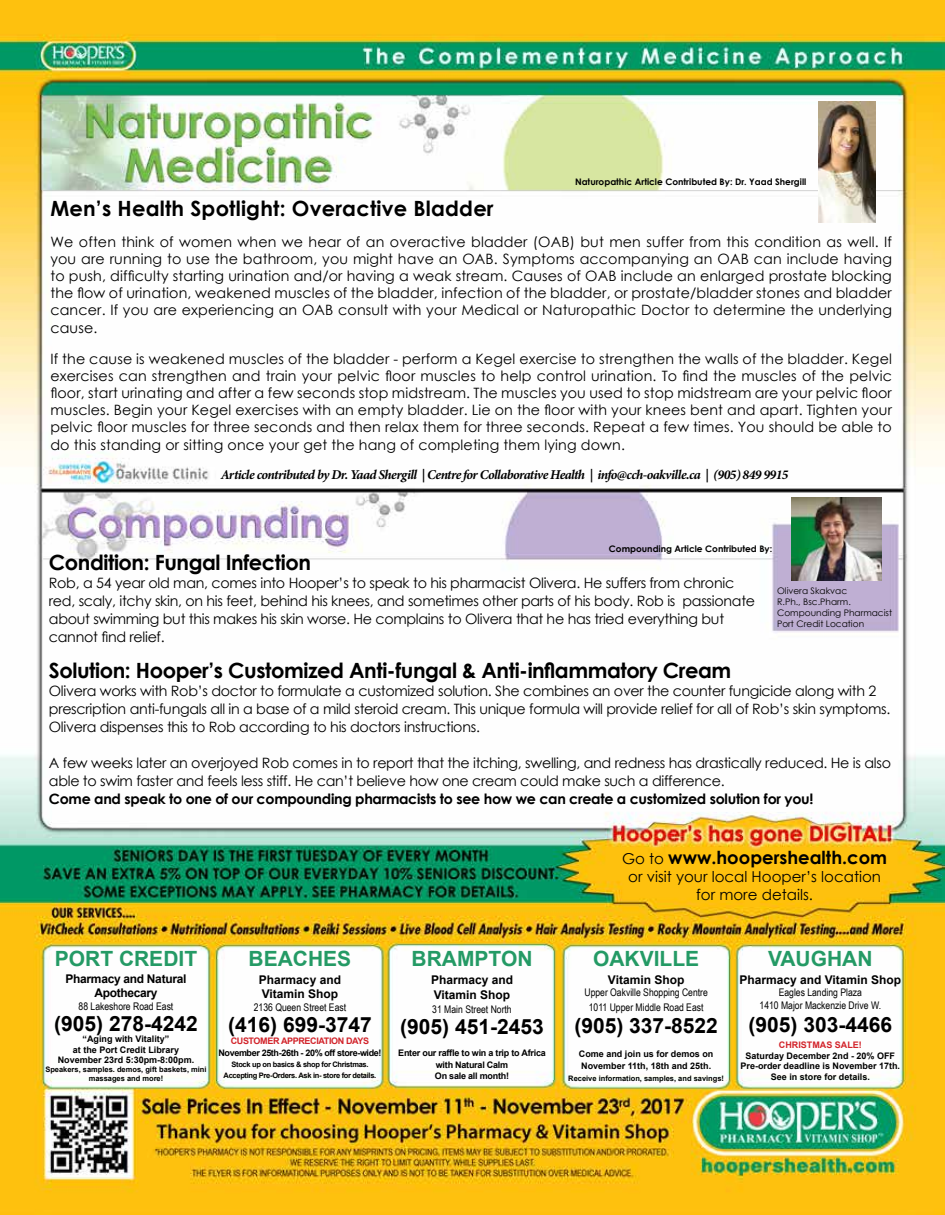
<style>
.page{position:relative;width:945px;height:1215px;background:#fff}
.page>*{position:absolute;margin:0;border:0;box-sizing:border-box;transform-origin:0 0}
.t1{font:700 21px "Century Gothic";letter-spacing:-.02em;color:#000}
.t2{font:700 21px "Arial";color:#000}
.t3{font:700 21px "Arial";color:#249a65}
.t4{font:700 21px "Century Gothic";letter-spacing:.01em;color:#000}
.t5{font:700 18px "Century Gothic";color:#000}
.t6{font:15px/18px "Century Gothic";color:#000;text-align:center}
.t7{font:14.25px/17.1px "Century Gothic";letter-spacing:-.02em;color:#000}
.t8{font:700 14.25px "Century Gothic";letter-spacing:-.02em;color:#000}
.t9{font:italic 700 13.5px "Minion Pro";letter-spacing:-.04em;color:#000}
.t10{font:700 12px/15px "Arial";color:#000}
.t11{font:700 12px/14.4px "Arial";letter-spacing:-.025em;color:#000;text-align:center}
.t12{font:10.5px/12.6px "Arial Narrow";color:#000;text-align:center}
.t13{font:700 9px/10.8px "Arial";color:#000;text-align:center}
.t14{font:700 9px "Century Gothic";color:#000}
.t15{font:9px/10.8px "Century Gothic";color:#000}
.t16{font:700 9px/11.2px "Arial";letter-spacing:-.025em;color:#000;text-align:center}
.t17{font:700 9px "Arial";letter-spacing:-.04em;color:#000}
.t18{font:700 9px "Arial";letter-spacing:-.04em;color:#d2232a}
.t19{font:700 9px "Arial";color:#d2232a}
.t20{font:700 7.5px/9px "Arial";color:#000;text-align:center}
.t21{font:700 7.5px/11.2px "Arial";letter-spacing:-.04em;color:#000;text-align:center}
.s1{font-weight:400;font-size:15px}
</style>
<div class="page">
<img style="left:0;top:0;width:945px;height:1215px">
<img style="left:818px;top:102px;width:57px;height:120px">
<img style="left:792px;top:498px;width:89px;height:82px">
<p class="t14" style="left:575px;top:175px;width:233px">Naturopathic Article Contributed By: Dr. Yaad Shergill</p>
<h1 class="t4" style="left:50px;top:192px;width:445px">Men’s Health Spotlight: Overactive Bladder</h1>
<p class="t7" style="left:50px;top:233px;width:843px;text-align:justify">We often think of women when we hear of an overactive bladder (OAB) but men suffer from this condition as well. If you are running to use the bathroom, you might have an OAB. Symptoms accompanying an OAB can include having to push, difficulty starting urination and/or having a weak stream. Causes of OAB include an enlarged prostate blocking the flow of urination, weakened muscles of the bladder, infection of the bladder, or prostate/bladder stones and bladder cancer. If you are experiencing an OAB consult with your Medical or Naturopathic Doctor to determine the underlying cause.</p>
<p class="t7" style="left:50px;top:350px;width:843px;text-align:justify">If the cause is weakened muscles of the bladder - perform a Kegel exercise to strengthen the walls of the bladder. Kegel exercises can strengthen and train your pelvic floor muscles to help control urination. To find the muscles of the pelvic floor, start urinating and after a few seconds stop midstream. The muscles you used to stop midstream are your pelvic floor muscles. Begin your Kegel exercises with an empty bladder. Lie on the floor with your knees bent and apart. Tighten your pelvic floor muscles for three seconds and then relax them for three seconds. Repeat a few times. You should be able to do this standing or sitting once your get the hang of completing them lying down.</p>
<p class="t9" style="left:221px;top:465px;width:569px">Article contributed by Dr. Yaad Shergill | Centre for Collaborative Health | info@cch-oakville.ca | (905) 849 9915</p>
<p class="t14" style="left:609px;top:542px;width:165px">Compounding Article Contributed By:</p>
<h1 class="t1" style="left:49px;top:546px;width:264px">Condition: Fungal Infection</h1>
<p class="t7" style="left:49px;top:573px;width:708px;line-height:18px">Rob, a 54 year old man, comes into Hooper’s to speak to his pharmacist Olivera. He suffers from chronic red, scaly, itchy skin, on his feet, behind his knees, and sometimes other parts of his body. Rob is passionate about swimming but this makes his skin worse. He complains to Olivera that he has tried everything but cannot find relief.</p>
<h1 class="t1" style="left:49px;top:654px;width:684px">Solution: Hooper’s Customized Anti-fungal &amp; Anti-inflammatory Cream</h1>
<p class="t7" style="left:49px;top:681px;width:843px;line-height:18px">Olivera works with Rob’s doctor to formulate a customized solution. She combines an over the counter fungicide along with 2 prescription anti-fungals all in a base of a mild steroid cream. This unique formula will provide relief for all of Rob’s skin symptoms.<br>Olivera dispenses this to Rob according to his doctors instructions.</p>
<p class="t7" style="left:49px;top:753px;width:844px;line-height:18px">A few weeks later an overjoyed Rob comes in to report that the itching, swelling, and redness has drastically reduced. He is also able to swim faster and feels less stiff. He can’t believe how one cream could make such a difference.</p>
<p class="t8" style="left:49px;top:788px;width:766px">Come and speak to one of our compounding pharmacists to see how we can create a customized solution for you!</p>
<p class="t15" style="left:777px;top:586px;width:117px">Olivera Skakvac<br>R.Ph., Bsc.Pharm.<br>Compounding Pharmacist<br>Port Credit Location</p>
<h1 class="t3" style="left:55px;top:944px;width:144px">PORT CREDIT</h1>
<p class="t11" style="left:65px;top:972px;width:123px">Pharmacy and Natural<br>Apothecary</p>
<p class="t12" style="left:79px;top:1000px;width:96px">88 Lakeshore Road East</p>
<h1 class="t2" style="left:54px;top:1009px;width:145px">(905) 278-4242</h1>
<p class="t13" style="left:58px;top:1033px;width:138px">“Aging with Vitality”<br>at the Port Credit Library<br>November 23rd 5:30pm-8:00pm.</p>
<p class="t20" style="left:45px;top:1065px;width:163px">Speakers, samples. demos, gift baskets, mini massages and more!</p>
<h1 class="t3" style="left:249px;top:944px;width:104px">BEACHES</h1>
<p class="t10" style="left:259px;top:974px;width:84px;line-height:13.5px">Pharmacy and<br>Vitamin Shop</p>
<p class="t12" style="left:254px;top:1001px;width:94px">2136 Queen Street East</p>
<h1 class="t2" style="left:228px;top:1010px;width:145px">(416) 699-3747</h1>
<p class="t18" style="left:231px;top:1035px;width:140px">CUSTOMER APPRECIATION DAYS</p>
<p class="t17" style="left:218px;top:1046px;width:165px">November 25th-26th - 20% off store-wide!</p>
<p class="t21" style="left:224px;top:1059px;width:154px">Stock up on basics &amp; shop for Christmas.<br>Accepting Pre-Orders. Ask in- store for details.</p>
<h1 class="t3" style="left:412px;top:944px;width:122px">BRAMPTON</h1>
<p class="t10" style="left:431px;top:973px;width:84px">Pharmacy and<br>Vitamin Shop</p>
<p class="t12" style="left:432px;top:1003px;width:81px">31 Main Street North</p>
<h1 class="t2" style="left:400px;top:1012px;width:145px">(905) 451-2453</h1>
<p class="t16" style="left:398px;top:1048px;width:149px">Enter our raffle to win a trip to Africa with Natural Calm<br>On sale all month!</p>
<p class="t5" style="left:622px;top:844px;width:266px"><span class="s1">Go to</span> www.hoopershealth.com</p>
<p class="t6" style="left:628px;top:867px;width:254px">or visit your local Hooper’s location for more details.</p>
<h1 class="t3" style="left:593px;top:944px;width:108px">OAKVILLE</h1>
<p class="t10" style="left:608px;top:972px;width:78px">Vitamin Shop</p>
<p class="t12" style="left:584px;top:985px;width:125px;line-height:14.4px">Upper Oakville Shopping Centre<br>1011 Upper Middle Road East</p>
<h1 class="t2" style="left:574px;top:1011px;width:145px">(905) 337-8522</h1>
<p class="t13" style="left:579px;top:1048px;width:136px;line-height:12px;text-align:left">Come and join us for demos on<br>November 11th, 18th and 25th.</p>
<p class="t20" style="left:568px;top:1074px;width:157px">Receive information, samples, and savings!</p>
<h1 class="t3" style="left:768px;top:944px;width:106px">VAUGHAN</h1>
<p class="t10" style="left:739px;top:972px;width:163px">Pharmacy and Vitamin Shop</p>
<p class="t12" style="left:760px;top:986px;width:123px">Eagles Landing Plaza<br>1410 Major Mackenzie Drive W.</p>
<h1 class="t2" style="left:749px;top:1009px;width:145px">(905) 303-4466</h1>
<p class="t19" style="left:779px;top:1038px;width:84px">CHRISTMAS SALE!</p>
<p class="t13" style="left:741px;top:1050px;width:161px">Saturday December 2nd - 20% OFF<br>Pre-order deadline is November 17th.<br>See in store for details.</p>
</div>
